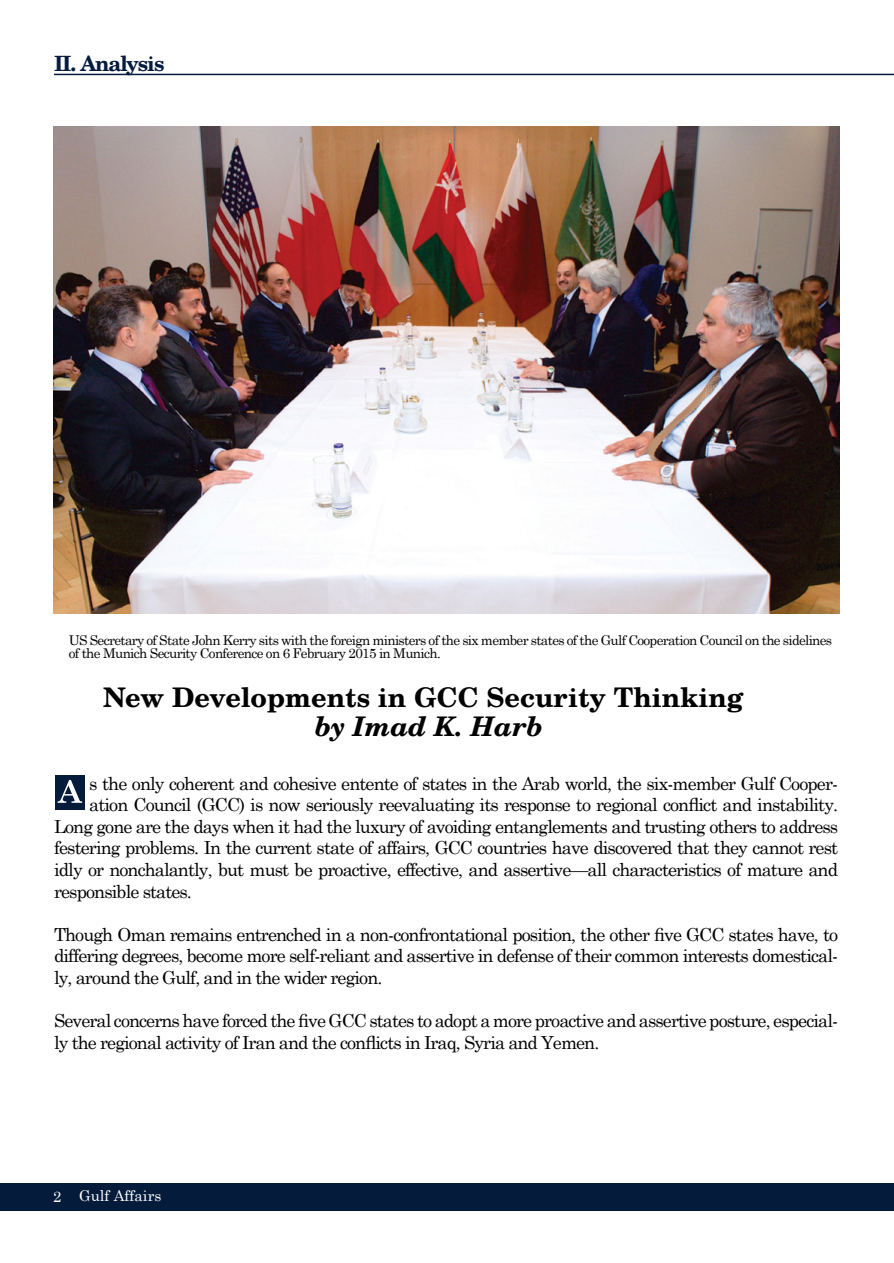
<style>
.page{position:relative;width:894px;height:1263px;background:#fff}
.page>*{position:absolute;margin:0;border:0;box-sizing:border-box;transform-origin:0 0}
.t1{font:700 27px "Te X Gyre Schola";color:#000}
.t2{font:italic 700 27px "Te X Gyre Schola";color:#000}
.t3{font:700 21px "Te X Gyre Schola";letter-spacing:-.05em;color:#051b3c}
.t4{font:18px/21.6px "Century Schoolbook";letter-spacing:-.05em;color:#000;text-align:justify}
.t5{font:15px "Century Schoolbook";color:#fff}
.t6{font:13.5px/13.5px "Century Schoolbook";letter-spacing:-.05em;color:#000}
</style>
<div class="page">
<img style="left:53px;top:127px;width:786px;height:486px">
<div style="left:0;top:1183px;width:893px;height:27px;background:#051b3c"></div>
<div style="left:55px;top:775px;width:30px;height:34px;background:#051b3c"></div>
<hr style="left:54px;top:74px;width:839px;height:1px;background:#051b3c">
<svg style="left:58px;top:780px;width:24px;height:23px"></svg>
<p class="t3" style="left:54px;top:46px;width:112px">II. Analysis</p>
<p class="t6" style="left:69px;top:633px;width:764px">US Secretary of State John Kerry sits with the foreign ministers of the six member states of the Gulf Cooperation Council on the sidelines of the Munich Security Conference on 6 February 2015 in Munich.</p>
<h1 class="t1" style="left:103px;top:675px;width:641px">New Developments in GCC Security Thinking</h1>
<h1 class="t2" style="left:314px;top:704px;width:229px">by Imad K. Harb</h1>
<p class="t4" style="left:89px;top:772px;width:750px">s the only coherent and cohesive entente of states in the Arab world, the six-member Gulf Cooper-</p>
<p class="t4" style="left:89px;top:793px;width:750px">ation Council (GCC) is now seriously reevaluating its response to regional conflict and instability.</p>
<p class="t4" style="left:54px;top:815px;width:785px">Long gone are the days when it had the luxury of avoiding entanglements and trusting others to address</p>
<p class="t4" style="left:54px;top:836px;width:785px">festering problems. In the current state of affairs, GCC countries have discovered that they cannot rest</p>
<p class="t4" style="left:54px;top:858px;width:785px">idly or nonchalantly, but must be proactive, effective, and assertive—all characteristics of mature and</p>
<p class="t4" style="left:54px;top:880px;width:139px">responsible states.</p>
<p class="t4" style="left:54px;top:923px;width:785px">Though Oman remains entrenched in a non-confrontational position, the other five GCC states have, to differing degrees, become more self-reliant and assertive in defense of their common interests domestical&shy;ly, around the Gulf, and in the wider region.</p>
<p class="t4" style="left:54px;top:1009px;width:785px">Several concerns have forced the five GCC states to adopt a more proactive and assertive posture, especial&shy;ly the regional activity of Iran and the conflicts in Iraq, Syria and Yemen.</p>
<p class="t5" style="left:53px;top:1186px;width:10px">2</p>
<p class="t5" style="left:79px;top:1186px;width:84px">Gulf Affairs</p>
</div>
